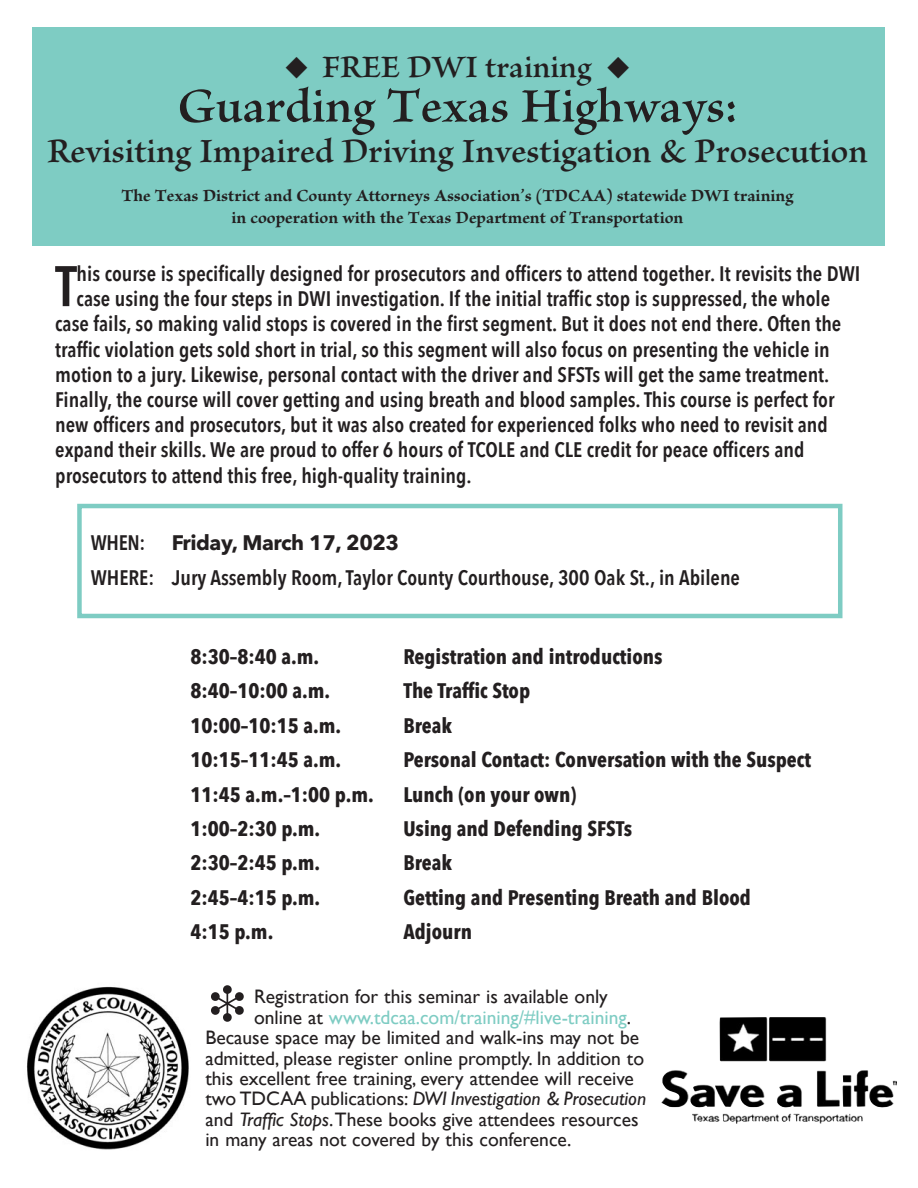
<style>
.page{position:relative;width:918px;height:1188px;background:#fff}
.page>*{position:absolute;margin:0;border:0;box-sizing:border-box;transform-origin:0 0}
.t1{font:600 56.55px "Avenir Next Condensed";color:#231f20}
.t2{font:600 51px "Brioso Pro";color:#231f20}
.t3{font:600 36px "Brioso Pro";color:#231f20}
.t4{font:600 33px "Brioso Pro";color:#231f20}
.t5{font:600 21px "Avenir Next Condensed";color:#231f20}
.t6{font:700 21px "Avenir Next Condensed";color:#231f20}
.t7{font:700 21px "Avenir Next";letter-spacing:-.02em;color:#231f20}
.t8{font:19.5px "Gill Sans";color:#231f20}
.t9{font:italic 19.5px "Gill Sans";color:#231f20}
.t10{font:19.5px "Gill Sans";color:#7eccc3}
.t11{font:700 18px "Brioso Pro";color:#231f20}
.s1{color:#231f20}
.s2{font-style:normal}
.s3{font-style:italic}
</style>
<div class="page">
<div style="left:77px;top:504px;width:765px;height:114px;border:4px solid #7eccc3"></div>
<div style="left:32px;top:27px;width:853px;height:218px;background:#7eccc3"></div>
<img style="left:27px;top:986px;width:162px;height:164px">
<img style="left:661px;top:1017px;width:236px;height:107px">
<p class="t4" style="left:285px;top:54px;width:347px">◆ FREE DWI training ◆</p>
<p class="t2" style="left:178px;top:86px;width:561px">Guarding Texas Highways:</p>
<p class="t3" style="left:47px;top:137px;width:822px">Revisiting Impaired Driving Investigation &amp; Prosecution</p>
<p class="t11" style="left:121px;top:189px;width:674px">The Texas District and County Attorneys Association’s (TDCAA) statewide DWI training</p>
<p class="t11" style="left:232px;top:210px;width:453px">in cooperation with the Texas Department of Transportation</p>
<p class="t1" style="left:55px;top:250px;width:23px">T</p>
<p class="t5" style="left:77px;top:260px;width:785px">his course is specifically designed for prosecutors and officers to attend together. It revisits the DWI</p>
<p class="t5" style="left:77px;top:285px;width:755px">case using the four steps in DWI investigation. If the initial traffic stop is suppressed, the whole</p>
<p class="t5" style="left:55px;top:310px;width:788px">case fails, so making valid stops is covered in the first segment. But it does not end there. Often the</p>
<p class="t5" style="left:55px;top:336px;width:776px">traffic violation gets sold short in trial, so this segment will also focus on presenting the vehicle in</p>
<p class="t5" style="left:55px;top:361px;width:776px">motion to a jury. Likewise, personal contact with the driver and SFSTs will get the same treatment.</p>
<p class="t5" style="left:55px;top:386px;width:781px">Finally, the course will cover getting and using breath and blood samples. This course is perfect for</p>
<p class="t5" style="left:55px;top:411px;width:774px">new officers and prosecutors, but it was also created for experienced folks who need to revisit and</p>
<p class="t5" style="left:55px;top:436px;width:751px">expand their skills. We are proud to offer 6 hours of TCOLE and CLE credit for peace officers and</p>
<p class="t5" style="left:55px;top:462px;width:418px">prosecutors to attend this free, high-quality training.</p>
<p class="t5" style="left:91px;top:529px;width:56px">WHEN:</p>
<p class="t7" style="left:172px;top:529px;width:229px">Friday, March 17, 2023</p>
<p class="t5" style="left:91px;top:564px;width:651px">WHERE: Jury Assembly Room, Taylor County Courthouse, 300 Oak St., in Abilene</p>
<p class="t6" style="left:190px;top:643px;width:130px">8:30–8:40 a.m.</p>
<p class="t6" style="left:403px;top:643px;width:261px">Registration and introductions</p>
<p class="t6" style="left:190px;top:677px;width:141px">8:40–10:00 a.m.</p>
<p class="t6" style="left:403px;top:677px;width:128px">The Traffic Stop</p>
<p class="t6" style="left:190px;top:712px;width:152px">10:00–10:15 a.m.</p>
<p class="t6" style="left:403px;top:712px;width:50px">Break</p>
<p class="t6" style="left:190px;top:746px;width:152px">10:15–11:45 a.m.</p>
<p class="t6" style="left:403px;top:746px;width:409px">Personal Contact: Conversation with the Suspect</p>
<p class="t6" style="left:190px;top:781px;width:185px">11:45 a.m.–1:00 p.m.</p>
<p class="t6" style="left:403px;top:781px;width:174px">Lunch (on your own)</p>
<p class="t6" style="left:190px;top:815px;width:131px">1:00–2:30 p.m.</p>
<p class="t6" style="left:403px;top:815px;width:230px">Using and Defending SFSTs</p>
<p class="t6" style="left:190px;top:849px;width:131px">2:30–2:45 p.m.</p>
<p class="t6" style="left:403px;top:849px;width:50px">Break</p>
<p class="t6" style="left:190px;top:884px;width:131px">2:45–4:15 p.m.</p>
<p class="t6" style="left:403px;top:884px;width:349px">Getting and Presenting Breath and Blood</p>
<p class="t6" style="left:190px;top:918px;width:84px">4:15 p.m.</p>
<p class="t6" style="left:403px;top:918px;width:70px">Adjourn</p>
<p class="t8" style="left:254px;top:986px;width:355px">Registration for this seminar is available only</p>
<p class="t10" style="left:254px;top:1006px;width:379px"><span class="s1">online at</span> www.tdcaa.com/training/#live-training<span class="s1">.</span></p>
<p class="t8" style="left:205px;top:1026px;width:435px">Because space may be limited and walk-ins may not be</p>
<p class="t8" style="left:205px;top:1047px;width:440px">admitted, please register online promptly. In addition to</p>
<p class="t8" style="left:205px;top:1067px;width:430px">this excellent free training, every attendee will receive</p>
<p class="t9" style="left:205px;top:1088px;width:442px"><span class="s2">two TDCAA publications:</span> DWI Investigation &amp; Prosecution</p>
<p class="t8" style="left:205px;top:1108px;width:435px">and <span class="s3">Traffic Stops</span>. These books give attendees resources</p>
<p class="t8" style="left:205px;top:1128px;width:368px">in many areas not covered by this conference.</p>
</div>
